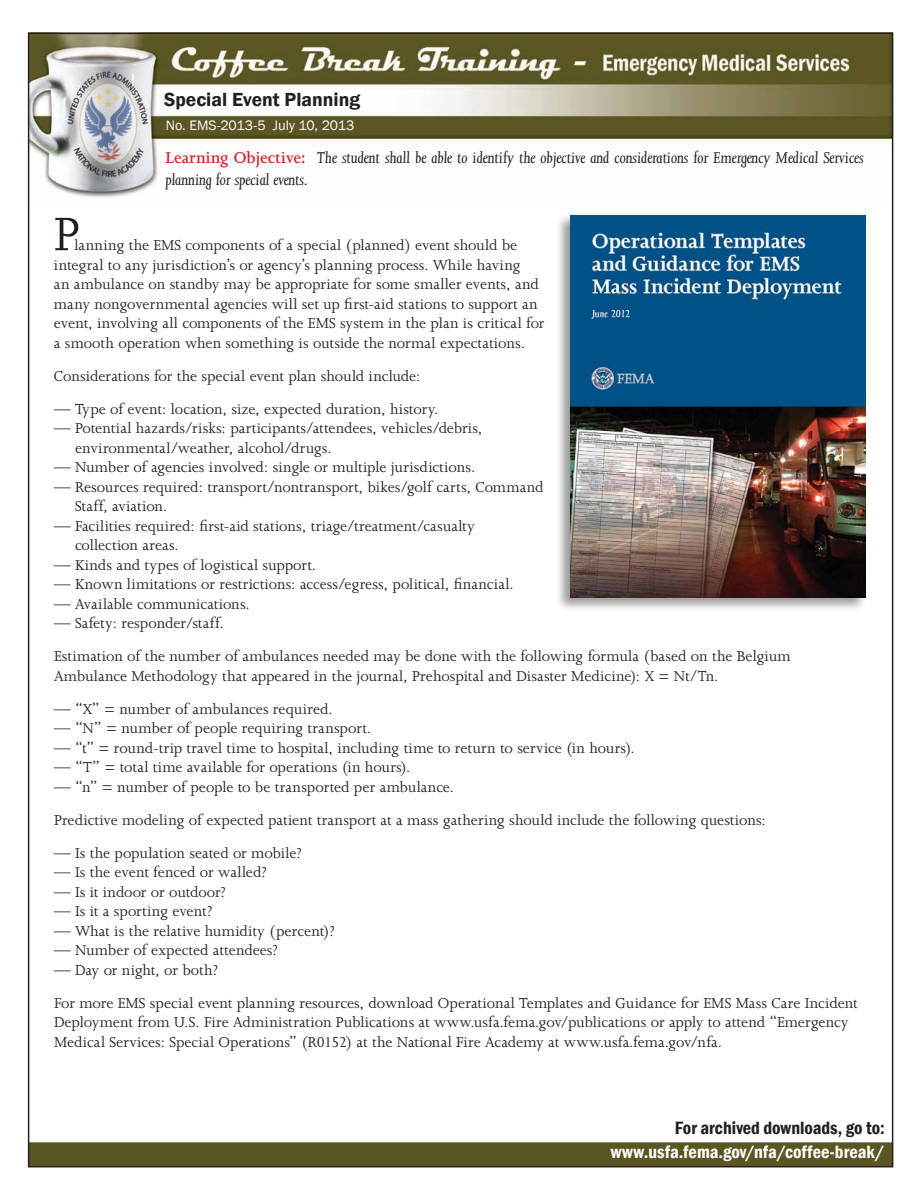
<style>
.page{position:relative;width:918px;height:1188px;background:#fff}
.page>*{position:absolute;margin:0;border:0;box-sizing:border-box;transform-origin:0 0}
.t1{font:54px "Joanna MT Std";color:#231f20}
.Topic_-_18pt{font:600 19.5px "Franklin Gothic";color:#231f20}
.t2{font:600 condensed 18.3px "Franklin Gothic";color:#fff}
.t3{font:600 condensed 18.3px "Franklin Gothic";color:#231f20}
.Body_text_14pt{font:italic 18px/21.9px "Joanna MT Std";letter-spacing:-.01em;color:#231f20}
.Bulleted_List{font:16.5px/19.5px "Joanna MT Std";color:#231f20}
.t4{font:14.1px "Franklin Gothic";letter-spacing:-.005em;color:#fff}
.s1{font-weight:600;font-style:normal;color:#d1232a}
</style>
<div class="page">
<img style="left:31px;top:36px;width:859px;height:161px">
<div style="left:31px;top:1142px;width:859px;height:22px;background:#5a5623"></div>
<div style="left:555px;top:214px;width:312px;height:399px;background:#231f20;opacity:.44"></div>
<img style="left:570px;top:215px;width:296px;height:382px">
<p class="Topic_-_18pt" style="left:164px;top:87px;width:198px">Special Event Planning</p>
<p class="t4" style="left:166px;top:117px;width:190px">No. EMS-2013-5 July 10, 2013</p>
<p class="Body_text_14pt" style="left:166px;top:147px;width:700px"><span class="s1">Learning Objective:</span> The student shall be able to identify the objective and considerations for Emergency Medical Services planning for special events.</p>
<p class="t1" style="left:54px;top:205px;width:27px">P</p>
<p class="Bulleted_List" style="left:54px;top:236px;width:492px;text-indent:20px">lanning the EMS components of a special (planned) event should be integral to any jurisdiction’s or agency’s planning process. While having<br>an ambulance on standby may be appropriate for some smaller events, and many nongovernmental agencies will set up first-aid stations to support an event, involving all components of the EMS system in the plan is critical for a smooth operation when something is outside the normal expectations.</p>
<p class="Bulleted_List" style="left:54px;top:366px;width:368px">Considerations for the special event plan should include:</p>
<p class="Bulleted_List" style="left:54px;top:399px;width:386px">— Type of event: location, size, expected duration, history.</p>
<p class="Bulleted_List" style="left:75px;top:419px;width:409px;text-indent:-21px">— Potential hazards/risks: participants/attendees, vehicles/debris, environmental/weather, alcohol/drugs.</p>
<p class="Bulleted_List" style="left:54px;top:458px;width:423px">— Number of agencies involved: single or multiple jurisdictions.</p>
<p class="Bulleted_List" style="left:75px;top:477px;width:470px;text-indent:-21px">— Resources required: transport/nontransport, bikes/golf carts, Command<br>Staff, aviation.</p>
<p class="Bulleted_List" style="left:75px;top:516px;width:401px;text-indent:-21px">— Facilities required: first-aid stations, triage/treatment/casualty collection areas.</p>
<p class="Bulleted_List" style="left:54px;top:555px;width:264px">— Kinds and types of logistical support.</p>
<p class="Bulleted_List" style="left:54px;top:575px;width:461px">— Known limitations or restrictions: access/egress, political, financial.</p>
<p class="Bulleted_List" style="left:54px;top:594px;width:197px">— Available communications.</p>
<p class="Bulleted_List" style="left:54px;top:614px;width:171px">— Safety: responder/staff.</p>
<p class="Bulleted_List" style="left:54px;top:647px;width:738px">Estimation of the number of ambulances needed may be done with the following formula (based on the Belgium<br>Ambulance Methodology that appeared in the journal, Prehospital and Disaster Medicine): X = Nt/Tn.</p>
<p class="Bulleted_List" style="left:54px;top:699px;width:280px">— “X” = number of ambulances required.</p>
<p class="Bulleted_List" style="left:54px;top:719px;width:319px">— “N” = number of people requiring transport.</p>
<p class="Bulleted_List" style="left:54px;top:738px;width:582px">— “t” = round-trip travel time to hospital, including time to return to service (in hours).</p>
<p class="Bulleted_List" style="left:54px;top:758px;width:358px">— “T” = total time available for operations (in hours).</p>
<p class="Bulleted_List" style="left:54px;top:777px;width:401px">— “n” = number of people to be transported per ambulance.</p>
<p class="Bulleted_List" style="left:54px;top:810px;width:714px">Predictive modeling of expected patient transport at a mass gathering should include the following questions:</p>
<p class="Bulleted_List" style="left:54px;top:843px;width:249px">— Is the population seated or mobile?</p>
<p class="Bulleted_List" style="left:54px;top:863px;width:214px">— Is the event fenced or walled?</p>
<p class="Bulleted_List" style="left:54px;top:882px;width:173px">— Is it indoor or outdoor?</p>
<p class="Bulleted_List" style="left:54px;top:902px;width:160px">— Is it a sporting event?</p>
<p class="Bulleted_List" style="left:54px;top:921px;width:282px">— What is the relative humidity (percent)?</p>
<p class="Bulleted_List" style="left:54px;top:941px;width:225px">— Number of expected attendees?</p>
<p class="Bulleted_List" style="left:54px;top:960px;width:166px">— Day or night, or both?</p>
<p class="Bulleted_List" style="left:54px;top:993px;width:805px">For more EMS special event planning resources, download Operational Templates and Guidance for EMS Mass Care Incident</p>
<p class="Bulleted_List" style="left:54px;top:1013px;width:796px">Deployment from U.S. Fire Administration Publications at www.usfa.fema.gov/publications or apply to attend “Emergency</p>
<p class="Bulleted_List" style="left:54px;top:1032px;width:670px">Medical Services: Special Operations” (R0152) at the National Fire Academy at www.usfa.fema.gov/nfa.</p>
<p class="t3" style="left:675px;top:1115px;width:211px">For archived downloads, go to:</p>
<p class="t2" style="left:611px;top:1139px;width:275px">www.usfa.fema.gov/nfa/coffee-break/</p>
</div>
